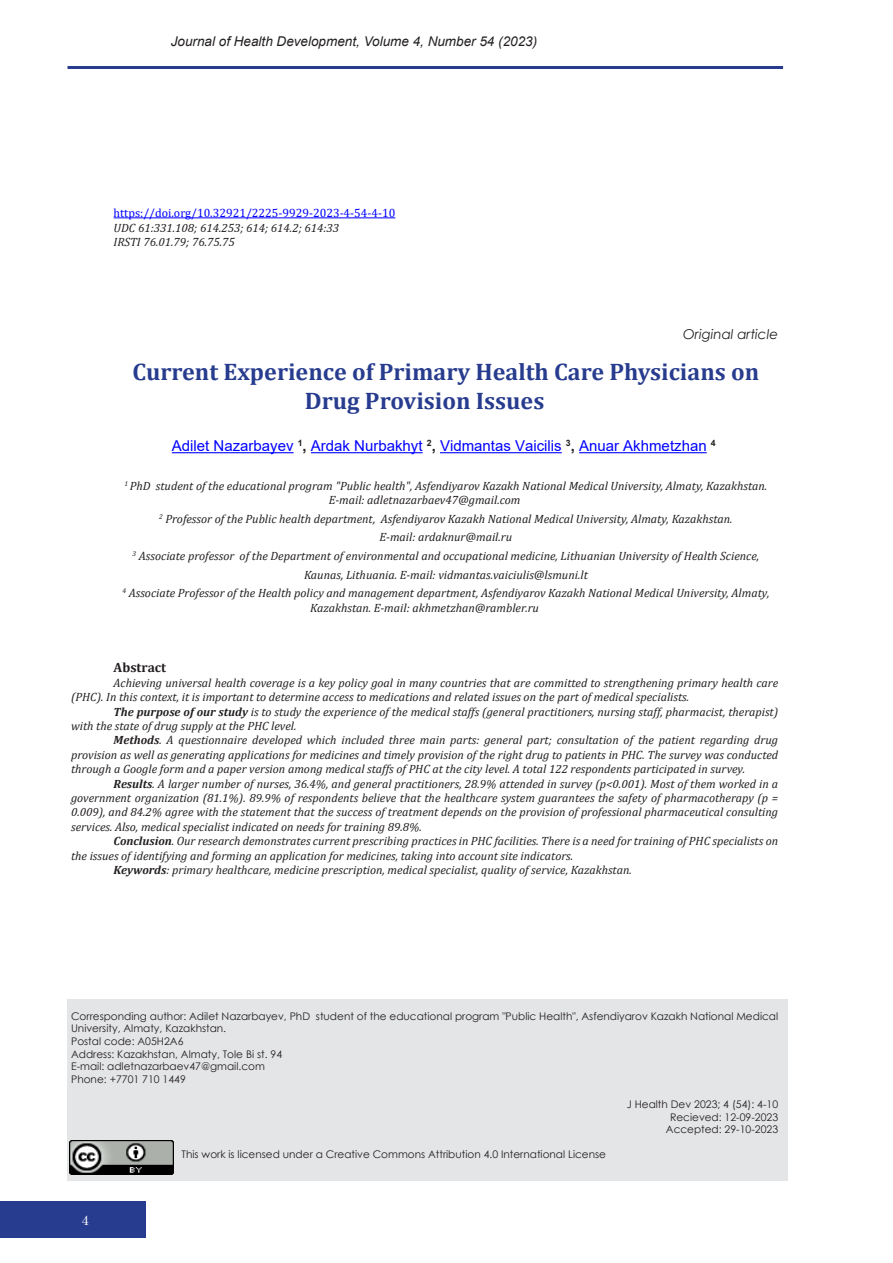
<style>
.page{position:relative;width:893px;height:1263px;background:#fff}
.page>*{position:absolute;margin:0;border:0;box-sizing:border-box;transform-origin:0 0}
.Название_статьи{font:700 24px/28.8px "Cambria";color:#273c8e}
.ФИО_авторов{font:15px "Arial";color:#00f}
.t1{font:italic 13.5px "Arial";color:#231f20}
.Вид_статьи{font:italic 13.5px "Century Gothic";color:#231f20}
.Резюме{font:700 13.5px "Cambria";color:#231f20}
.t2{font:13.5px "Century";color:#fff}
.некоторый_текст_УДК{font:italic 12px/14.4px "Cambria";color:#231f20}
.Должность{font:italic 12px/14.4px "Cambria";color:#231f20}
.некоторый_текст_УДК-2{font:12px "Cambria";color:#00f}
.для_корреспонденции{font:10.5px/12.6px "Century Gothic";color:#231f20}
.s1{font-weight:700;color:#231f20}
.s2{font-weight:700}
</style>
<div class="page">
<div style="left:0;top:1202px;width:146px;height:36px;background:#273c8e"></div>
<hr style="left:68px;top:66px;width:715px;height:3px;background:#273c8e">
<div style="left:68px;top:999px;width:720px;height:181px;background:#e4e5e7"></div>
<hr style="left:114px;top:218px;width:281px;height:1px;background:#00f">
<hr style="left:172px;top:452px;width:122px;height:1px;background:#00f">
<hr style="left:311px;top:452px;width:112px;height:1px;background:#00f">
<hr style="left:440px;top:452px;width:122px;height:1px;background:#00f">
<hr style="left:579px;top:452px;width:128px;height:1px;background:#00f">
<img style="left:70px;top:1141px;width:103px;height:34px">
<p class="t1" style="left:171px;top:32px;width:368px">Journal of Health Development, Volume 4, Number 54 (2023)</p>
<p class="некоторый_текст_УДК-2" style="left:114px;top:206px;width:283px">https://doi.org/10.32921/2225-9929-2023-4-54-4-10</p>
<p class="некоторый_текст_УДК" style="left:114px;top:220px;width:227px">UDC 61:331.108; 614.253; 614; 614.2; 614:33</p>
<p class="некоторый_текст_УДК" style="left:114px;top:234px;width:123px">IRSTI 76.01.79; 76.75.75</p>
<p class="Вид_статьи" style="left:683px;top:324px;width:96px">Original article</p>
<p class="Название_статьи" style="left:305px;top:357px;width:456px;text-indent:-172px">Current Experience of Primary Health Care Physicians on<br>Drug Provision Issues</p>
<p class="ФИО_авторов" style="left:172px;top:435px;width:545px">Adilet Nazarbayev <sup>1</sup><span class="s1">,</span> Ardak Nurbakhyt <sup>2</sup><span class="s1">,</span> Vidmantas Vaicilis <sup>3</sup><span class="s1">,</span> Anuar Akhmetzhan <sup>4</sup></p>
<p class="Должность" style="left:329px;top:478px;width:440px;text-indent:-204px"><sup>1</sup> PhD student of the educational program "Public health", Asfendiyarov Kazakh National Medical University, Almaty, Kazakhstan.<br>E-mail: adletnazarbaev47@gmail.com</p>
<p class="Должность" style="left:159px;top:511px;width:575px"><sup>2</sup> Professor of the Public health department, Asfendiyarov Kazakh National Medical University, Almaty, Kazakhstan.</p>
<p class="Должность" style="left:380px;top:529px;width:134px">E-mail: ardaknur@mail.ru</p>
<p class="Должность" style="left:133px;top:548px;width:628px"><sup>3</sup> Associate professor of the Department of environmental and occupational medicine, Lithuanian University of Health Science,</p>
<p class="Должность" style="left:304px;top:567px;width:285px">Kaunas, Lithuania. E-mail: vidmantas.vaiciulis@lsmuni.lt</p>
<p class="Должность" style="left:310px;top:585px;width:461px;text-indent:-188px"><sup>4</sup> Associate Professor of the Health policy and management department, Asfendiyarov Kazakh National Medical University, Almaty,<br>Kazakhstan. E-mail: akhmetzhan@rambler.ru</p>
<p class="Резюме" style="left:114px;top:658px;width:54px">Abstract</p>
<p class="некоторый_текст_УДК" style="left:71px;top:675px;width:708px;text-indent:43px">Achieving universal health coverage is a key policy goal in many countries that are committed to strengthening primary health care (PHC). In this context, it is important to determine access to medications and related issues on the part of medical specialists.</p>
<p class="некоторый_текст_УДК" style="left:71px;top:704px;width:709px;text-indent:43px"><span class="s2">The purpose of our study</span> is to study the experience of the medical staffs (general practitioners, nursing staff, pharmacist, therapist) with the state of drug supply at the PHC level.</p>
<p class="некоторый_текст_УДК" style="left:71px;top:732px;width:709px;text-align:justify;text-indent:43px"><span class="s2">Methods</span>. A questionnaire developed which included three main parts: general part; consultation of the patient regarding drug provision as well as generating applications for medicines and timely provision of the right drug to patients in PHC. The survey was conducted through a Google form and a paper version among medical staffs of PHC at the city level. A total 122 respondents participated in survey.</p>
<p class="некоторый_текст_УДК" style="left:71px;top:776px;width:708px;text-align:justify;text-indent:43px"><span class="s2">Results</span>. A larger number of nurses, 36.4%, and general practitioners, 28.9% attended in survey (p&lt;0.001). Most of them worked in a government organization (81.1%). 89.9% of respondents believe that the healthcare system guarantees the safety of pharmacotherapy (p = 0.009), and 84.2% agree with the statement that the success of treatment depends on the provision of professional pharmaceutical consulting services. Also, medical specialist indicated on needs for training 89.8%.</p>
<p class="некоторый_текст_УДК" style="left:71px;top:833px;width:708px;text-indent:43px"><span class="s2">Conclusion</span>. Our research demonstrates current prescribing practices in PHC facilities. There is a need for training of PHC specialists on the issues of identifying and forming an application for medicines, taking into account site indicators.</p>
<p class="некоторый_текст_УДК" style="left:114px;top:862px;width:520px"><span class="s2">Keywords</span>: primary healthcare, medicine prescription, medical specialist, quality of service, Kazakhstan.</p>
<p class="для_корреспонденции" style="left:71px;top:1009px;width:708px">Corresponding author: Adilet Nazarbayev, PhD student of the educational program "Public Health", Asfendiyarov Kazakh National Medical<br>University, Almaty, Kazakhstan.</p>
<p class="для_корреспонденции" style="left:71px;top:1035px;width:114px">Postal code: A05H2A6</p>
<p class="для_корреспонденции" style="left:71px;top:1047px;width:213px">Address: Kazakhstan, Almaty, Tole Bi st. 94</p>
<p class="для_корреспонденции" style="left:71px;top:1060px;width:195px">E-mail: adletnazarbaev47@gmail.com</p>
<p class="для_корреспонденции" style="left:71px;top:1072px;width:116px">Phone: +7701 710 1449</p>
<p class="для_корреспонденции" style="left:627px;top:1098px;width:153px">J Health Dev 2023; 4 (54): 4-10</p>
<p class="для_корреспонденции" style="left:670px;top:1110px;width:110px">Recieved: 12-09-2023</p>
<p class="для_корреспонденции" style="left:666px;top:1123px;width:114px">Accepted: 29-10-2023</p>
<p class="для_корреспонденции" style="left:182px;top:1148px;width:426px">This work is licensed under a Creative Commons Attribution 4.0 International License</p>
<p class="t2" style="left:81px;top:1209px;width:9px">4</p>
</div>
